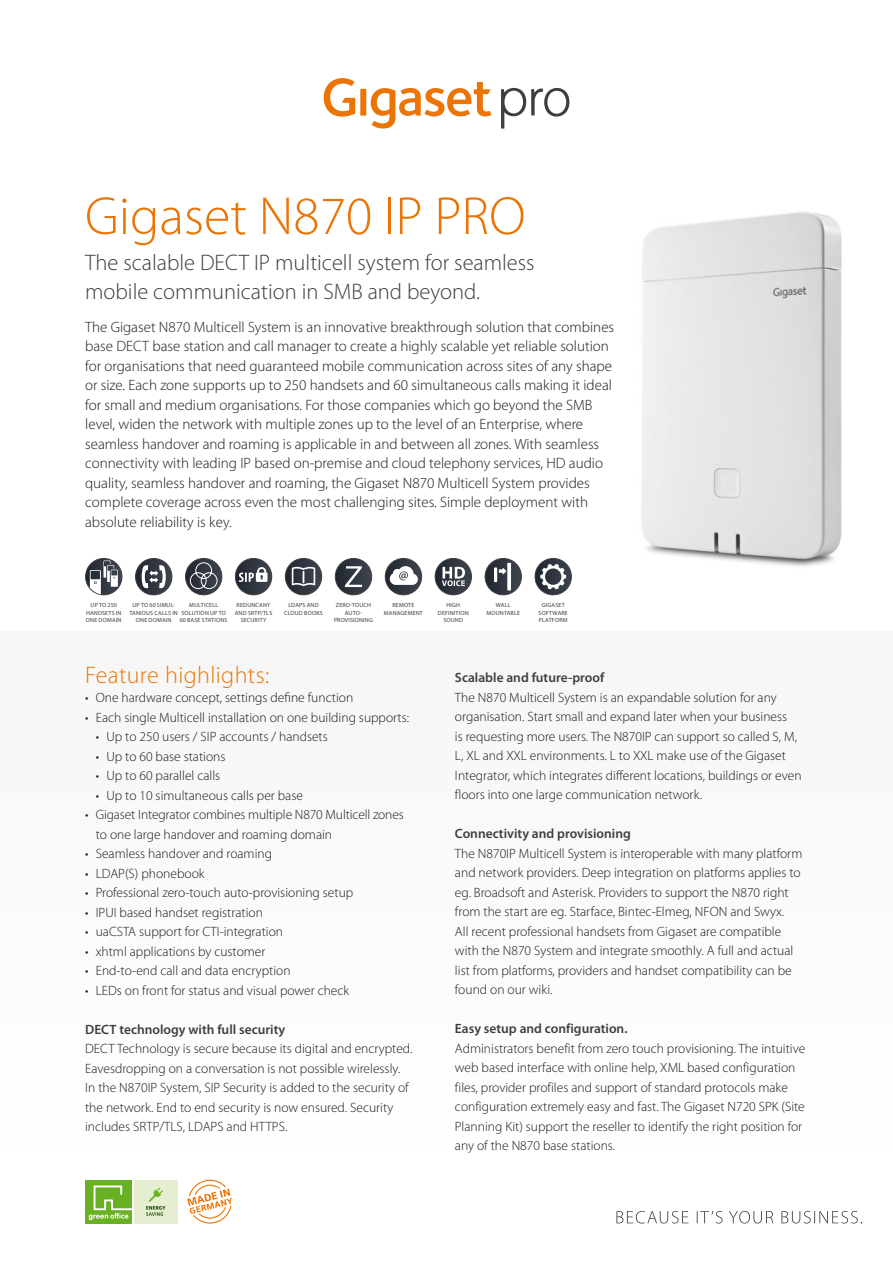
<style>
.page{position:relative;width:893px;height:1263px;background:#fff}
.page>*{position:absolute;margin:0;border:0;box-sizing:border-box;transform-origin:0 0}
.t1{font:300 54px "Myriad Pro";color:#ec7405}
.t2{font:300 24px "Myriad Pro";letter-spacing:.015em;color:#ec7405}
.t3{font:300 22.5px/28.5px "Myriad Pro";color:#3e3d40}
.t4{font:300 15px/19.5px "Myriad Pro";color:#1a171c}
.t5{font:300 13.5px/19.5px "Myriad Pro";color:#1a171c}
.t6{font:600 13.5px "Myriad Pro";color:#3e3d40}
.t7{font:6px/7.6px "Myriad Pro";letter-spacing:.03em;color:#3e3d40;text-align:center}
</style>
<div class="page">
<div style="left:0;top:631px;width:893px;height:632px;background:#fbfbfb"></div>
<svg style="left:501px;top:88px;width:68px;height:41px"></svg>
<svg style="left:324px;top:78px;width:167px;height:51px"></svg>
<svg style="left:616px;top:1211px;width:246px;height:12px"></svg>
<svg style="left:485px;top:558px;width:36px;height:37px"></svg>
<div style="left:485px;top:558px;width:37px;height:37px;border:1px solid #3e3d40;border-radius:50%"></div>
<svg style="left:494px;top:563px;width:17px;height:27px"></svg>
<svg style="left:535px;top:558px;width:36px;height:37px"></svg>
<div style="left:535px;top:558px;width:37px;height:37px;border:1px solid #3e3d40;border-radius:50%"></div>
<svg style="left:540px;top:564px;width:26px;height:25px"></svg>
<img style="left:641px;top:211px;width:201px;height:356px">
<svg style="left:187px;top:1180px;width:45px;height:43px"></svg>
<div style="left:134px;top:1180px;width:43px;height:43px;background:#e5eed1"></div>
<div style="left:85px;top:1180px;width:47px;height:43px;background:#6ab023"></div>
<svg style="left:146px;top:1188px;width:19px;height:28px"></svg>
<svg style="left:89px;top:1185px;width:43px;height:35px"></svg>
<svg style="left:86px;top:558px;width:36px;height:37px"></svg>
<div style="left:85px;top:558px;width:37px;height:37px;border:1px solid #3e3d40;border-radius:50%"></div>
<svg style="left:90px;top:560px;width:28px;height:34px"></svg>
<svg style="left:136px;top:558px;width:36px;height:37px"></svg>
<div style="left:135px;top:558px;width:37px;height:37px;border:1px solid #3e3d40;border-radius:50%"></div>
<svg style="left:141px;top:565px;width:25px;height:23px"></svg>
<svg style="left:185px;top:558px;width:37px;height:37px"></svg>
<div style="left:185px;top:558px;width:37px;height:37px;border:1px solid #3e3d40;border-radius:50%"></div>
<svg style="left:190px;top:562px;width:28px;height:27px"></svg>
<svg style="left:435px;top:558px;width:36px;height:37px"></svg>
<div style="left:435px;top:558px;width:37px;height:37px;border:1px solid #3e3d40;border-radius:50%"></div>
<svg style="left:442px;top:567px;width:23px;height:19px"></svg>
<svg style="left:235px;top:558px;width:37px;height:37px"></svg>
<div style="left:235px;top:558px;width:37px;height:37px;border:1px solid #3e3d40;border-radius:50%"></div>
<svg style="left:239px;top:567px;width:28px;height:15px"></svg>
<svg style="left:285px;top:558px;width:37px;height:37px"></svg>
<div style="left:285px;top:558px;width:37px;height:37px;border:1px solid #3e3d40;border-radius:50%"></div>
<svg style="left:292px;top:567px;width:23px;height:19px"></svg>
<svg style="left:335px;top:558px;width:37px;height:37px"></svg>
<div style="left:335px;top:558px;width:37px;height:37px;border:1px solid #3e3d40;border-radius:50%"></div>
<svg style="left:345px;top:566px;width:17px;height:21px"></svg>
<svg style="left:385px;top:558px;width:37px;height:37px"></svg>
<div style="left:385px;top:558px;width:37px;height:37px;border:1px solid #3e3d40;border-radius:50%"></div>
<svg style="left:390px;top:566px;width:28px;height:19px"></svg>
<h1 class="t1" style="left:85px;top:184px;width:442px">Gigaset N870 IP PRO</h1>
<h3 class="t3" style="left:85px;top:248px;width:451px">The scalable DECT IP multicell system for seamless mobile communication in SMB and beyond.</h3>
<p class="t4" style="left:85px;top:317px;width:531px">The Gigaset N870 Multicell System is an innovative breakthrough solution that combines base DECT base station and call manager to create a highly scalable yet reliable solution for organisations that need guaranteed mobile communication across sites of any shape or size. Each zone supports up to 250 handsets and 60 simultaneous calls making it ideal for small and medium organisations. For those companies which go beyond the SMB level, widen the network with multiple zones up to the level of an Enterprise, where seamless handover and roaming is applicable in and between all zones. With seamless connectivity with leading IP based on-premise and cloud telephony services, HD audio quality, seamless handover and roaming, the Gigaset N870 Multicell System provides complete coverage across even the most challenging sites. Simple deployment with absolute reliability is key.</p>
<p class="t7" style="left:86px;top:601px;width:37px">UP TO 250<br>HANDSETS IN<br>ONE DOMAIN</p>
<p class="t7" style="left:130px;top:601px;width:50px">UP TO 60 SIMUL-<br>TANIOUS CALLS IN<br>ONE DOMAIN</p>
<p class="t7" style="left:180px;top:601px;width:49px">MULTICELL<br>SOLUTION UP TO<br>60 BASE STATIONS</p>
<p class="t7" style="left:438px;top:601px;width:32px">HIGH<br>DEFINITION<br>SOUND</p>
<p class="t7" style="left:235px;top:601px;width:39px">REDUNCANY<br>AND SRTP/TLS<br>SECURITY</p>
<p class="t7" style="left:284px;top:601px;width:40px">LDAPS AND<br>CLOUD BOOKS</p>
<p class="t7" style="left:334px;top:601px;width:40px">ZERO-TOUCH<br>AUTO-<br>PROVISIONING</p>
<p class="t7" style="left:384px;top:601px;width:41px">REMOTE<br>MANAGEMENT</p>
<p class="t7" style="left:486px;top:601px;width:35px">WALL<br>MOUNTABLE</p>
<p class="t7" style="left:539px;top:601px;width:31px">GIGASET<br>SOFTWARE<br>PLATFORM</p>
<h2 class="t2" style="left:85px;top:660px;width:186px">Feature highlights:</h2>
<p class="t5" style="left:85px;top:688px;width:270px">• One hardware concept, settings define function</p>
<p class="t5" style="left:85px;top:707px;width:325px">• Each single Multicell installation on one building supports:</p>
<p class="t5" style="left:96px;top:727px;width:234px">• Up to 250 users / SIP accounts / handsets</p>
<p class="t5" style="left:96px;top:746px;width:131px">• Up to 60 base stations</p>
<p class="t5" style="left:96px;top:766px;width:126px">• Up to 60 parallel calls</p>
<p class="t5" style="left:96px;top:785px;width:209px">• Up to 10 simultaneous calls per base</p>
<p class="t5" style="left:96px;top:805px;width:310px;text-indent:-11px">• Gigaset Integrator combines multiple N870 Multicell zones to one large handover and roaming domain</p>
<p class="t5" style="left:85px;top:844px;width:188px">• Seamless handover and roaming</p>
<p class="t5" style="left:85px;top:863px;width:121px">• LDAP(S) phonebook</p>
<p class="t5" style="left:85px;top:883px;width:270px">• Professional zero-touch auto-provisioning setup</p>
<p class="t5" style="left:85px;top:902px;width:179px">• IPUI based handset registration</p>
<p class="t5" style="left:85px;top:922px;width:200px">• uaCSTA support for CTI-integration</p>
<p class="t5" style="left:85px;top:941px;width:182px">• xhtml applications by customer</p>
<p class="t5" style="left:85px;top:961px;width:207px">• End-to-end call and data encryption</p>
<p class="t5" style="left:85px;top:980px;width:266px">• LEDs on front for status and visual power check</p>
<p class="t6" style="left:85px;top:1020px;width:202px">DECT technology with full security</p>
<p class="t5" style="left:85px;top:1039px;width:329px">DECT Technology is secure because its digital and encrypted.<br>Eavesdropping on a conversation is not possible wirelessly.<br>In the N870IP System, SIP Security is added to the security of the network. End to end security is now ensured. Security includes SRTP/TLS, LDAPS and HTTPS.</p>
<p class="t6" style="left:455px;top:669px;width:151px">Scalable and future-proof</p>
<p class="t5" style="left:455px;top:688px;width:348px">The N870 Multicell System is an expandable solution for any organisation. Start small and expand later when your business<br>is requesting more users. The N870IP can support so called S, M, L, XL and XXL environments. L to XXL make use of the Gigaset Integrator, which integrates different locations, buildings or even floors into one large communication network.</p>
<p class="t6" style="left:455px;top:825px;width:177px">Connectivity and provisioning</p>
<p class="t5" style="left:455px;top:843px;width:349px">The N870IP Multicell System is interoperable with many platform and network providers. Deep integration on platforms applies to eg. Broadsoft and Asterisk. Providers to support the N870 right from the start are eg. Starface, Bintec-Elmeg, NFON and Swyx.<br>All recent professional handsets from Gigaset are compatible with the N870 System and integrate smoothly. A full and actual list from platforms, providers and handset compatibility can be found on our wiki.</p>
<p class="t6" style="left:455px;top:1020px;width:174px">Easy setup and configuration.</p>
<p class="t5" style="left:455px;top:1038px;width:352px">Administrators benefit from zero touch provisioning. The intuitive web based interface with online help, XML based configuration files, provider profiles and support of standard protocols make configuration extremely easy and fast. The Gigaset N720 SPK (Site Planning Kit) support the reseller to identify the right position for any of the N870 base stations.</p>
</div>
